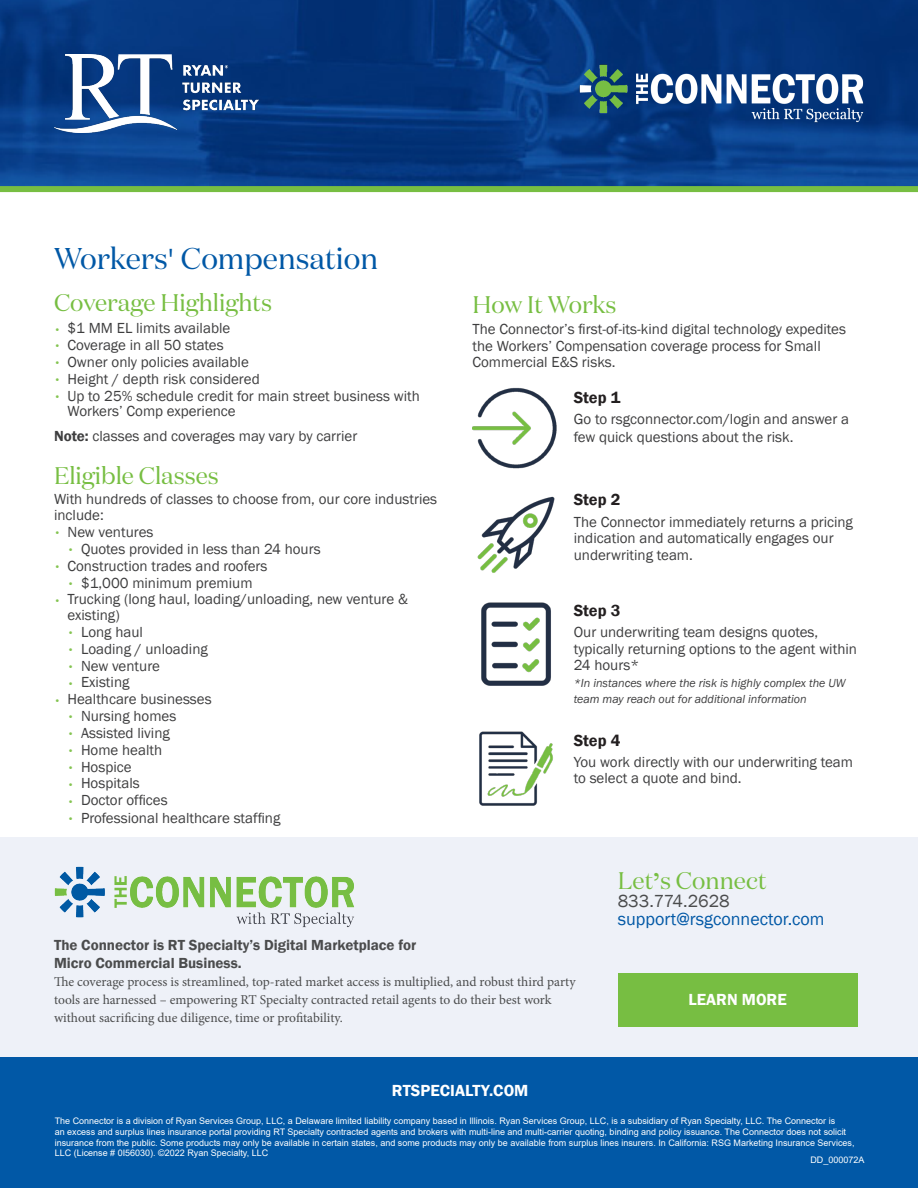
<style>
.page{position:relative;width:918px;height:1188px;background:#fff}
.page>*{position:absolute;margin:0;border:0;box-sizing:border-box;transform-origin:0 0}
.t1{font:30px "Domaine Display Test";color:#0158a6}
.Bullet_2{font:24px "Domaine Display Test";color:#77be42}
.Bullet{font:24px "Domaine Display Test";color:#77be42}
.t2{font:18px "Franklin Gothic";color:#0158a6}
.t3{font:18px "Franklin Gothic";color:#4b4c4d}
.Bold_Header{font:600 16.5px "Franklin Gothic";color:#fff}
.Bullet-2{font:600 16.5px "Franklin Gothic";letter-spacing:-.005em;color:#231f20}
.Bold_Header-2{font:600 16.5px "Franklin Gothic";color:#231f20}
.Bullet-3{font:15px/16.5px "Franklin Gothic";color:#3e3e3f}
.Bold_Header-3{font:15px/16.5px "Franklin Gothic";color:#3e3e3f}
.Bold_Header-4{font:600 15px/18px "Franklin Gothic";color:#4b4c4d}
.Bullet_2-2{font:15px "Franklin Gothic";color:#3e3e3f}
.t4{font:13.5px/18px "Minion Pro";color:#4b4c4d}
.Bold_Header-5{font:italic 12px/16.5px "Franklin Gothic";color:#3e3e3f}
.Disclaimer{font:9px/10.8px "Arial";color:#fff}
.s1{font-family:"Franklin Gothic"}
.s2{font-size:9.75px;color:#84c451}
.s3{font-weight:600}
.s4{font-family:"Baskerville";font-weight:600}
</style>
<div class="page">
<img style="left:0;top:0;width:918px;height:186px">
<div style="left:0;top:1057px;width:918px;height:131px;background:#0158a6"></div>
<div style="left:0;top:837px;width:918px;height:220px;background:#eef1f8"></div>
<img style="left:55px;top:866px;width:299px;height:61px">
<div style="left:618px;top:973px;width:240px;height:53px;background:#77be42"></div>
<img style="left:54px;top:54px;width:205px;height:78px">
<img style="left:580px;top:64px;width:284px;height:58px">
<div style="left:0;top:186px;width:918px;height:6px;background:#77be42"></div>
<img style="left:472px;top:387px;width:85px;height:82px">
<img style="left:477px;top:496px;width:78px;height:77px">
<img style="left:481px;top:603px;width:70px;height:82px">
<img style="left:479px;top:731px;width:74px;height:75px">
<p class="t1" style="left:54px;top:240px;width:326px">Workers<span class="s1">'</span> Compensation</p>
<p class="Bullet_2" style="left:54px;top:288px;width:220px">Coverage Highlights</p>
<p class="Bullet-3" style="left:54px;top:320px;width:178px"><span class="s2">•</span> $1 MM EL limits available</p>
<p class="Bullet-3" style="left:54px;top:337px;width:171px"><span class="s2">•</span> Coverage in all 50 states</p>
<p class="Bullet-3" style="left:54px;top:354px;width:196px"><span class="s2">•</span> Owner only policies available</p>
<p class="Bullet-3" style="left:54px;top:371px;width:207px"><span class="s2">•</span> Height / depth risk considered</p>
<p class="Bullet-3" style="left:68px;top:388px;width:354px;line-height:15.8px;text-indent:-14px"><span class="s2">•</span> Up to 25% schedule credit for main street business with<br>Workers’ Comp experience</p>
<p class="Bullet_2-2" style="left:54px;top:426px;width:305px"><span class="s3">Note:</span> classes and coverages may vary by carrier</p>
<p class="Bullet_2" style="left:54px;top:461px;width:166px">Eligible Classes</p>
<p class="Bullet-3" style="left:54px;top:492px;width:385px;line-height:15.8px">With hundreds of classes to choose from, our core industries include:</p>
<p class="Bullet-3" style="left:54px;top:524px;width:101px"><span class="s2">•</span> New ventures</p>
<p class="Bullet-3" style="left:68px;top:541px;width:255px"><span class="s2">•</span> Quotes provided in less than 24 hours</p>
<p class="Bullet-3" style="left:54px;top:558px;width:215px"><span class="s2">•</span> Construction trades and roofers</p>
<p class="Bullet-3" style="left:68px;top:575px;width:187px"><span class="s2">•</span> $1,000 minimum premium</p>
<p class="Bullet-3" style="left:68px;top:592px;width:342px;line-height:15.8px;text-indent:-14px"><span class="s2">•</span> Trucking (long haul, loading/unloading, new venture &amp; existing)</p>
<p class="Bullet-3" style="left:68px;top:624px;width:77px"><span class="s2">•</span> Long haul</p>
<p class="Bullet-3" style="left:68px;top:641px;width:142px"><span class="s2">•</span> Loading / unloading</p>
<p class="Bullet-3" style="left:68px;top:658px;width:94px"><span class="s2">•</span> New venture</p>
<p class="Bullet-3" style="left:68px;top:675px;width:64px"><span class="s2">•</span> Existing</p>
<p class="Bullet-3" style="left:54px;top:691px;width:159px"><span class="s2">•</span> Healthcare businesses</p>
<p class="Bullet-3" style="left:68px;top:708px;width:110px"><span class="s2">•</span> Nursing homes</p>
<p class="Bullet-3" style="left:68px;top:725px;width:104px"><span class="s2">•</span> Assisted living</p>
<p class="Bullet-3" style="left:68px;top:742px;width:96px"><span class="s2">•</span> Home health</p>
<p class="Bullet-3" style="left:68px;top:759px;width:66px"><span class="s2">•</span> Hospice</p>
<p class="Bullet-3" style="left:68px;top:776px;width:74px"><span class="s2">•</span> Hospitals</p>
<p class="Bullet-3" style="left:68px;top:792px;width:102px"><span class="s2">•</span> Doctor offices</p>
<p class="Bullet-3" style="left:68px;top:810px;width:214px"><span class="s2">•</span> Professional healthcare staffing</p>
<p class="Bullet" style="left:472px;top:290px;width:146px">How It Works</p>
<p class="Bullet-3" style="left:472px;top:321px;width:375px">The Connector’s first-of-its-kind digital technology expedites the Workers’ Compensation coverage process for Small<br>Commercial E&amp;S risks.</p>
<p class="Bullet-2" style="left:574px;top:388px;width:48px">Step 1</p>
<p class="Bold_Header-3" style="left:574px;top:411px;width:277px;line-height:18px">Go to rsgconnector.com/login and answer a few quick questions about the risk.</p>
<p class="Bold_Header-2" style="left:574px;top:490px;width:48px">Step 2</p>
<p class="Bullet-3" style="left:574px;top:514px;width:281px">The Connector immediately returns a pricing indication and automatically engages our underwriting team.</p>
<p class="Bullet-2" style="left:574px;top:600px;width:48px">Step 3</p>
<p class="Bold_Header-3" style="left:574px;top:624px;width:285px">Our underwriting team designs quotes, typically returning options to the agent within<br>24 hours*</p>
<p class="Bold_Header-5" style="left:574px;top:674px;width:273px">*In instances where the risk is highly complex the UW team may reach out for additional information</p>
<p class="Bullet-2" style="left:574px;top:730px;width:48px">Step 4</p>
<p class="Bold_Header-3" style="left:574px;top:754px;width:281px">You work directly with our underwriting team to select a quote and bind.</p>
<p class="Bullet_2" style="left:618px;top:866px;width:151px">Let<span class="s4">’</span>s Connect</p>
<p class="t3" style="left:618px;top:890px;width:114px">833.774.2628</p>
<p class="t2" style="left:618px;top:908px;width:208px">support@rsgconnector.com</p>
<p class="Bold_Header-4" style="left:54px;top:936px;width:364px">The Connector is RT Specialty’s Digital Marketplace for<br>Micro Commercial Business.</p>
<p class="t4" style="left:54px;top:973px;width:523px">The coverage process is streamlined, top-rated market access is multiplied, and robust third party tools are harnessed – empowering RT Specialty contracted retail agents to do their best work without sacrificing due diligence, time or profitability.</p>
<p class="Bold_Header" style="left:392px;top:1080px;width:138px">RTSPECIALTY.COM</p>
<p class="Bold_Header" style="left:688px;top:990px;width:100px">LEARN MORE</p>
<p class="Disclaimer" style="left:55px;top:1115px;width:801px">The Connector is a division of Ryan Services Group, LLC, a Delaware limited liability company based in Illinois. Ryan Services Group, LLC, is a subsidiary of Ryan Specialty, LLC. The Connector is<br>an excess and surplus lines insurance portal providing RT Specialty contracted agents and brokers with multi-line and multi-carrier quoting, binding and policy issuance. The Connector does not solicit insurance from the public. Some products may only be available in certain states, and some products may only be available from surplus lines insurers. In California: RSG Marketing Insurance Services, LLC (License # 0I56030). ©2022 Ryan Specialty, LLC</p>
<p class="Disclaimer" style="left:810px;top:1154px;width:56px">DD_000072A</p>
</div>
